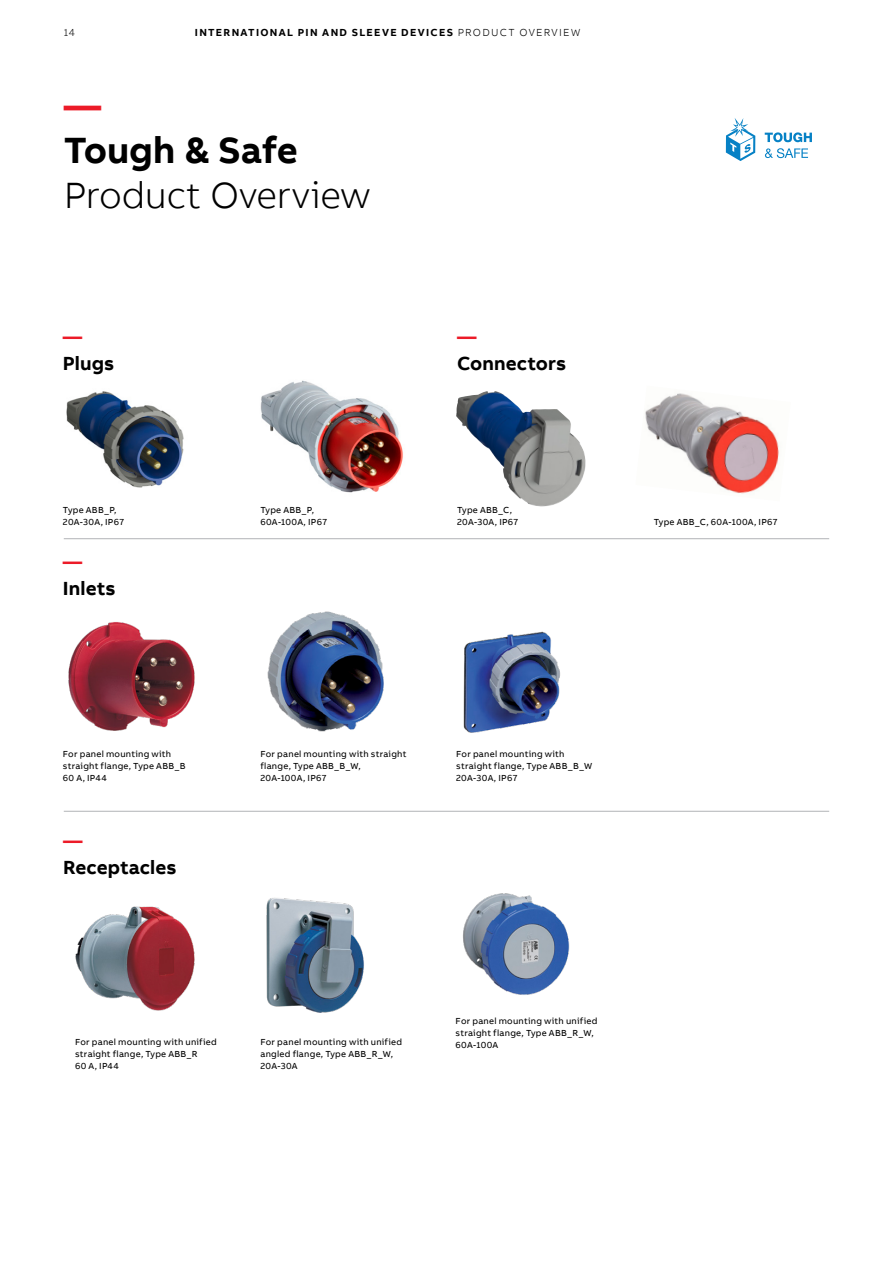
<style>
.page{position:relative;width:893px;height:1263px;background:#fff}
.page>*{position:absolute;margin:0;border:0;box-sizing:border-box;transform-origin:0 0}
.t1{font:300 37.5px "AB Bvoice";letter-spacing:-.005em;color:#000}
.t2{font:700 37.5px "AB Bvoice";color:#000}
.t3{font:700 37.5px "AB Bvoice";color:#ec1b28}
.t4{font:700 19.5px "AB Bvoice";letter-spacing:.005em;color:#000}
.t5{font:700 19.5px "AB Bvoice";color:#ec1b28}
.t6{font:700 10.5px "AB Bvoice";letter-spacing:.13em;color:#000}
.t7{font:300 10.5px "AB Bvoice";color:#000}
.t8{font:9px/12px "AB Bvoice";letter-spacing:.025em;color:#000}
.s1{font-weight:300}
</style>
<div class="page">
<hr style="left:64px;top:538px;width:765px;height:1px;background:#b1b3b6">
<hr style="left:64px;top:811px;width:765px;height:1px;background:#b1b3b6">
<img style="left:66px;top:391px;width:118px;height:97px">
<img style="left:456px;top:391px;width:130px;height:116px">
<img style="left:645px;top:393px;width:134px;height:101px">
<img style="left:68px;top:622px;width:127px;height:109px">
<img style="left:267px;top:611px;width:117px;height:121px">
<img style="left:260px;top:380px;width:143px;height:113px">
<img style="left:463px;top:631px;width:97px;height:102px">
<img style="left:75px;top:906px;width:120px;height:105px">
<img style="left:266px;top:898px;width:98px;height:115px">
<img style="left:463px;top:893px;width:107px;height:102px">
<svg style="left:765px;top:132px;width:47px;height:10px"></svg>
<svg style="left:765px;top:148px;width:43px;height:10px"></svg>
<svg style="left:726px;top:118px;width:29px;height:43px"></svg>
<p class="t7" style="left:64px;top:26px;width:13px">14</p>
<p class="t6" style="left:195px;top:25px;width:387px">INTERNATIONAL PIN AND SLEEVE DEVICES <span class="s1">PRODUCT OVERVIEW</span></p>
<h1 class="t3" style="left:64px;top:81px;width:39px">—</h1>
<h1 class="t2" style="left:64px;top:126px;width:236px">Tough &amp; Safe</h1>
<h1 class="t1" style="left:64px;top:173px;width:308px">Product Overview</h1>
<h2 class="t5" style="left:63px;top:324px;width:21px">—</h2>
<h2 class="t4" style="left:63px;top:351px;width:53px">Plugs</h2>
<p class="t8" style="left:63px;top:504px;width:63px">Type ABB_P,<br>20A-30A, IP67</p>
<h2 class="t5" style="left:63px;top:549px;width:21px">—</h2>
<h2 class="t4" style="left:63px;top:576px;width:54px">Inlets</h2>
<p class="t8" style="left:260px;top:504px;width:68px">Type ABB_P,<br>60A-100A, IP67</p>
<h2 class="t5" style="left:457px;top:324px;width:21px">—</h2>
<h2 class="t4" style="left:457px;top:351px;width:111px">Connectors</h2>
<p class="t8" style="left:457px;top:504px;width:63px">Type ABB_C,<br>20A-30A, IP67</p>
<p class="t8" style="left:654px;top:516px;width:125px">Type ABB_C, 60A-100A, IP67</p>
<p class="t8" style="left:63px;top:748px;width:124px">For panel mounting with straight flange, Type ABB_B<br>60 A, IP44</p>
<p class="t8" style="left:456px;top:748px;width:137px">For panel mounting with straight flange, Type ABB_B_W<br>20A-30A, IP67</p>
<p class="t8" style="left:260px;top:748px;width:147px">For panel mounting with straight flange, Type ABB_B_W,<br>20A-100A, IP67</p>
<h2 class="t5" style="left:63px;top:828px;width:21px">—</h2>
<h2 class="t4" style="left:63px;top:855px;width:115px">Receptacles</h2>
<p class="t8" style="left:75px;top:1036px;width:143px">For panel mounting with unified straight flange, Type ABB_R<br>60 A, IP44</p>
<p class="t8" style="left:260px;top:1036px;width:143px">For panel mounting with unified angled flange, Type ABB_R_W,<br>20A-30A</p>
<p class="t8" style="left:456px;top:1015px;width:143px">For panel mounting with unified straight flange, Type ABB_R_W,<br>60A-100A</p>
</div>
